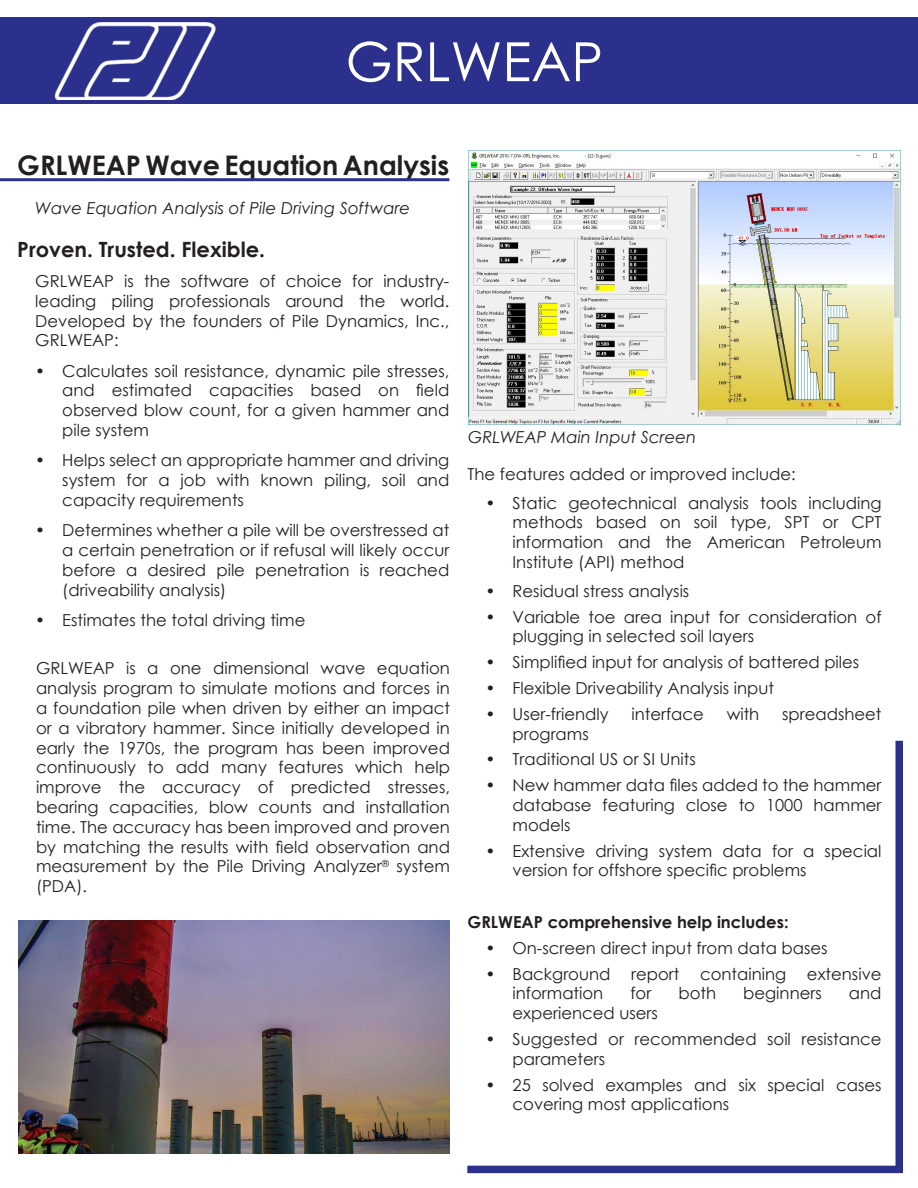
<style>
.page{position:relative;width:918px;height:1188px;background:#fff}
.page>*{position:absolute;margin:0;border:0;box-sizing:border-box;transform-origin:0 0}
.t1{font:54px "Century Gothic";color:#fff}
.t2{font:700 27px "Century Gothic";color:#231f20}
.t3{font:700 21px "Century Gothic";color:#231f20}
.t4{font:16.5px/19.8px "Century Gothic";color:#231f20;text-align:justify}
.t5{font:italic 16.5px "Century Gothic";color:#231f20}
.t6{font:700 16.5px "Century Gothic";color:#231f20}
</style>
<div class="page">
<div style="left:0;top:18px;width:918px;height:86px;background:#2c308d"></div>
<div style="left:467px;top:1166px;width:433px;height:7px;background:#2c308d"></div>
<img style="left:28px;top:17px;width:193px;height:83px">
<img style="left:468px;top:151px;width:433px;height:274px">
<hr style="left:0;top:178px;width:449px;height:3px;background:#2c308d">
<div style="left:896px;top:741px;width:7px;height:432px;background:#2c308d"></div>
<img style="left:18px;top:921px;width:432px;height:233px">
<p class="t1" style="left:346px;top:24px;width:259px">GRLWEAP</p>
<p class="t2" style="left:17px;top:144px;width:434px">GRLWEAP Wave Equation Analysis</p>
<p class="t5" style="left:35px;top:197px;width:377px">Wave Equation Analysis of Pile Driving Software</p>
<p class="t3" style="left:17px;top:233px;width:249px">Proven. Trusted. Flexible.</p>
<p class="t4" style="left:35px;top:271px;width:416px">GRLWEAP is the software of choice for industry&shy;leading piling professionals around the world.<br>Developed by the founders of Pile Dynamics, Inc., GRLWEAP:</p>
<p class="t4" style="left:62px;top:361px;width:389px;text-indent:-27px">• Calculates soil resistance, dynamic pile stresses, and estimated capacities based on field observed blow count, for a given hammer and pile system</p>
<p class="t4" style="left:62px;top:450px;width:388px;text-indent:-27px">• Helps select an appropriate hammer and driving system for a job with known piling, soil and capacity requirements</p>
<p class="t4" style="left:62px;top:520px;width:389px;text-indent:-27px">• Determines whether a pile will be overstressed at a certain penetration or if refusal will likely occur before a desired pile penetration is reached (driveability analysis)</p>
<p class="t4" style="left:35px;top:610px;width:272px">• Estimates the total driving time</p>
<p class="t4" style="left:36px;top:658px;width:416px">GRLWEAP is a one dimensional wave equation analysis program to simulate motions and forces in a foundation pile when driven by either an impact or a vibratory hammer. Since initially developed in early the 1970s, the program has been improved continuously to add many features which help improve the accuracy of predicted stresses, bearing capacities, blow counts and installation time. The accuracy has been improved and proven by matching the results with field observation and measurement by the Pile Driving Analyzer<sup>®</sup> system (PDA).</p>
<p class="t5" style="left:468px;top:425px;width:230px">GRLWEAP Main Input Screen</p>
<p class="t4" style="left:468px;top:464px;width:330px">The features added or improved include:</p>
<p class="t4" style="left:513px;top:492px;width:371px;text-indent:-27px">• Static geotechnical analysis tools including methods based on soil type, SPT or CPT information and the American Petroleum Institute (API) method</p>
<p class="t4" style="left:486px;top:581px;width:205px">• Residual stress analysis</p>
<p class="t4" style="left:513px;top:606px;width:370px;text-indent:-27px">• Variable toe area input for consideration of plugging in selected soil layers</p>
<p class="t4" style="left:486px;top:652px;width:375px">• Simplified input for analysis of battered piles</p>
<p class="t4" style="left:486px;top:678px;width:290px">• Flexible Driveability Analysis input</p>
<p class="t4" style="left:486px;top:704px;width:125px">• User-friendly</p>
<p class="t4" style="left:631px;top:704px;width:74px">interface</p>
<p class="t4" style="left:727px;top:704px;width:34px">with</p>
<p class="t4" style="left:782px;top:704px;width:101px">spreadsheet</p>
<p class="t4" style="left:513px;top:723px;width:78px">programs</p>
<p class="t4" style="left:486px;top:749px;width:212px">• Traditional US or SI Units</p>
<p class="t4" style="left:513px;top:775px;width:371px;text-indent:-27px">• New hammer data files added to the hammer database featuring close to 1000 hammer models</p>
<p class="t4" style="left:513px;top:840px;width:370px;text-indent:-27px">• Extensive driving system data for a special version for offshore specific problems</p>
<p class="t6" style="left:468px;top:909px;width:323px">GRLWEAP comprehensive help includes:</p>
<p class="t4" style="left:486px;top:938px;width:344px">• On-screen direct input from data bases</p>
<p class="t4" style="left:486px;top:963px;width:302px">• Background report containing</p>
<p class="t4" style="left:807px;top:963px;width:76px">extensive</p>
<p class="t4" style="left:513px;top:983px;width:92px">information</p>
<p class="t4" style="left:630px;top:983px;width:22px">for</p>
<p class="t4" style="left:678px;top:983px;width:39px">both</p>
<p class="t4" style="left:743px;top:983px;width:80px">beginners</p>
<p class="t4" style="left:849px;top:983px;width:34px">and</p>
<p class="t4" style="left:513px;top:1003px;width:147px">experienced users</p>
<p class="t4" style="left:513px;top:1029px;width:371px;text-indent:-27px">• Suggested or recommended soil resistance parameters</p>
<p class="t4" style="left:513px;top:1074px;width:370px;text-indent:-27px">• 25 solved examples and six special cases covering most applications</p>
</div>
